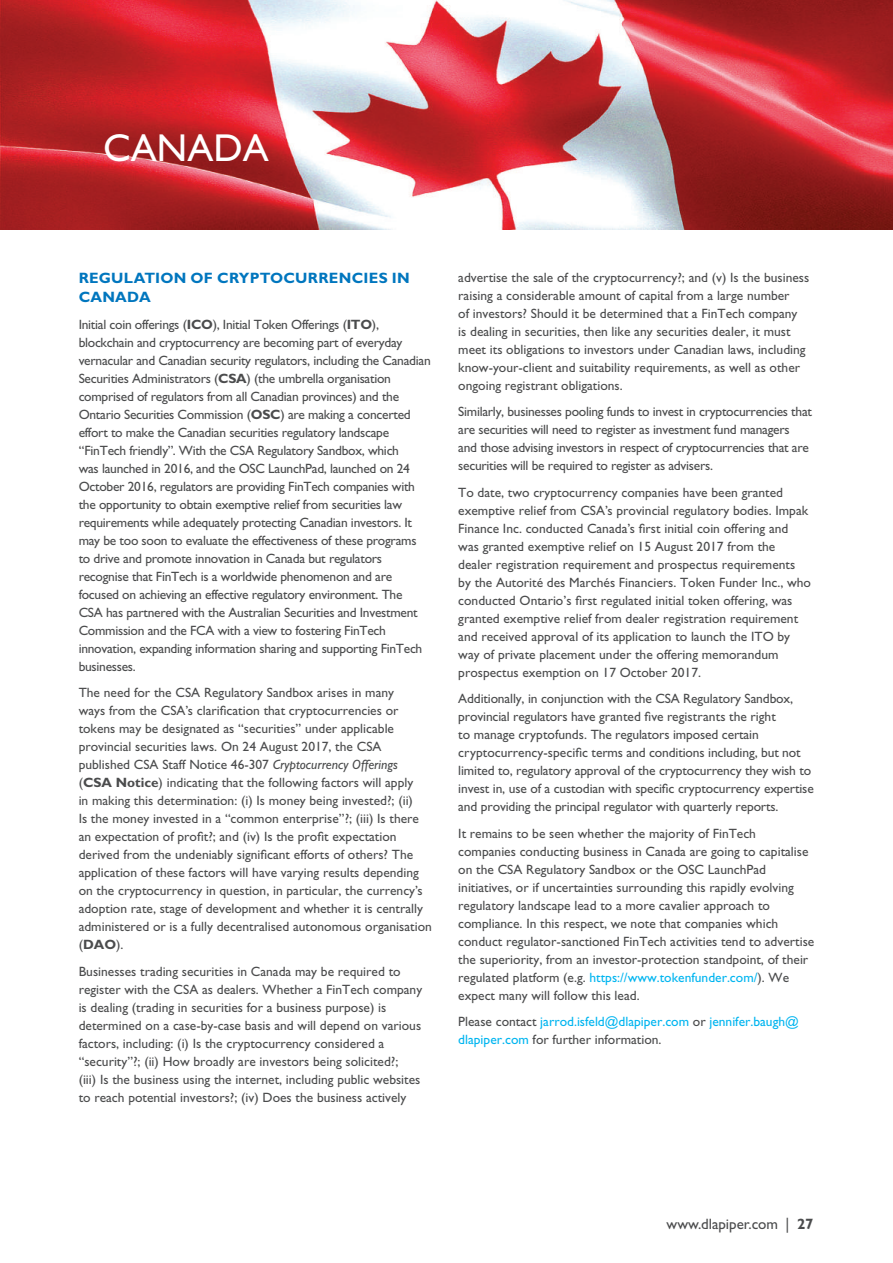
<style>
.page{position:relative;width:893px;height:1263px;background:#fff}
.page>*{position:absolute;margin:0;border:0;box-sizing:border-box;transform-origin:0 0}
.t1{font:39px "Gill Sans Std";color:#fff}
.t2{font:700 15px/19.5px "Gill Sans Std";letter-spacing:.015em;color:#0076be}
.t3{font:15px "Gill Sans Std";color:#4b4c4d}
.t4{font:13.5px/18px "Gill Sans Std";color:#4b4c4d}
.t5{font:13.5px/18px "Gill Sans Std";letter-spacing:-.02em;color:#4b4c4d}
.t6{font:13.5px/18px "Gill Sans Std";color:#00b5f0}
.s1{font-weight:700}
.s2{font-style:italic}
.s3{color:#00b5f0}
.s4{color:#4b4c4d}
</style>
<div class="page">
<svg style="left:1px;top:0;width:892px;height:230px"></svg>
<hr style="left:0;top:0;width:1px;height:230px;background:#4b4c4d">
<h1 class="t1" style="left:103px;top:125px;width:167px">CANADA</h1>
<p class="t2" style="left:79px;top:268px;width:333px">REGULATION OF CRYPTOCURRENCIES IN<br>CANADA</p>
<p class="t5" style="left:79px;top:315px;width:354px">Initial coin offerings (<span class="s1">ICO</span>), Initial Token Offerings (<span class="s1">ITO</span>), blockchain and cryptocurrency are becoming part of everyday vernacular and Canadian security regulators, including the Canadian Securities Administrators (<span class="s1">CSA</span>) (the umbrella organisation comprised of regulators from all Canadian provinces) and the Ontario Securities Commission (<span class="s1">OSC</span>) are making a concerted effort to make the Canadian securities regulatory landscape “FinTech friendly”. With the CSA Regulatory Sandbox, which<br>was launched in 2016, and the OSC LaunchPad, launched on 24<br>October 2016, regulators are providing FinTech companies with the opportunity to obtain exemptive relief from securities law requirements while adequately protecting Canadian investors. It may be too soon to evaluate the effectiveness of these programs to drive and promote innovation in Canada but regulators recognise that FinTech is a worldwide phenomenon and are focused on achieving an effective regulatory environment. The<br>CSA has partnered with the Australian Securities and Investment Commission and the FCA with a view to fostering FinTech innovation, expanding information sharing and supporting FinTech businesses.</p>
<p class="t4" style="left:79px;top:684px;width:355px">The need for the CSA Regulatory Sandbox arises in many<br>ways from the CSA’s clarification that cryptocurrencies or tokens may be designated as “securities” under applicable provincial securities laws. On 24 August 2017, the CSA published CSA Staff Notice 46-307 <span class="s2">Cryptocurrency Offerings </span>(<span class="s1">CSA Notice</span>) indicating that the following factors will apply<br>in making this determination: (i) Is money being invested?; (ii)<br>Is the money invested in a “common enterprise”?; (iii) Is there an expectation of profit?; and (iv) Is the profit expectation derived from the undeniably significant efforts of others? The application of these factors will have varying results depending on the cryptocurrency in question, in particular, the currency’s adoption rate, stage of development and whether it is centrally administered or is a fully decentralised autonomous organisation (<span class="s1">DAO</span>).</p>
<p class="t4" style="left:79px;top:962px;width:345px">Businesses trading securities in Canada may be required to register with the CSA as dealers. Whether a FinTech company is dealing (trading in securities for a business purpose) is determined on a case-by-case basis and will depend on various factors, including: (i) Is the cryptocurrency considered a “security”?; (ii) How broadly are investors being solicited?;<br>(iii) Is the business using the internet, including public websites to reach potential investors?; (iv) Does the business actively</p>
<p class="t4" style="left:458px;top:268px;width:352px">advertise the sale of the cryptocurrency?; and (v) Is the business raising a considerable amount of capital from a large number<br>of investors? Should it be determined that a FinTech company<br>is dealing in securities, then like any securities dealer, it must meet its obligations to investors under Canadian laws, including know-your-client and suitability requirements, as well as other ongoing registrant obligations.</p>
<p class="t5" style="left:458px;top:403px;width:355px">Similarly, businesses pooling funds to invest in cryptocurrencies that are securities will need to register as investment fund managers<br>and those advising investors in respect of cryptocurrencies that are securities will be required to register as advisers.</p>
<p class="t4" style="left:458px;top:483px;width:354px">To date, two cryptocurrency companies have been granted exemptive relief from CSA’s provincial regulatory bodies. Impak Finance Inc. conducted Canada’s first initial coin offering and was granted exemptive relief on 15 August 2017 from the dealer registration requirement and prospectus requirements by the Autorité des Marchés Financiers. Token Funder Inc., who conducted Ontario’s first regulated initial token offering, was granted exemptive relief from dealer registration requirement and received approval of its application to launch the ITO by way of private placement under the offering memorandum prospectus exemption on 17 October 2017.</p>
<p class="t4" style="left:458px;top:690px;width:357px">Additionally, in conjunction with the CSA Regulatory Sandbox, provincial regulators have granted five registrants the right<br>to manage cryptofunds. The regulators imposed certain cryptocurrency-specific terms and conditions including, but not limited to, regulatory approval of the cryptocurrency they wish to invest in, use of a custodian with specific cryptocurrency expertise and providing the principal regulator with quarterly reports.</p>
<p class="t4" style="left:458px;top:824px;width:358px">It remains to be seen whether the majority of FinTech companies conducting business in Canada are going to capitalise on the CSA Regulatory Sandbox or the OSC LaunchPad initiatives, or if uncertainties surrounding this rapidly evolving regulatory landscape lead to a more cavalier approach to compliance. In this respect, we note that companies which conduct regulator‑sanctioned FinTech activities tend to advertise the superiority, from an investor-protection standpoint, of their regulated platform (e.g. <span class="s3">https://www.tokenfunder.com/</span>). We expect many will follow this lead.</p>
<p class="t6" style="left:458px;top:1013px;width:342px"><span class="s4">Please contact</span> jarrod.isfeld@dlapiper.com <span class="s4">or</span> jennifer.baugh@ dlapiper.com <span class="s4">for further information.</span></p>
<p class="t3" style="left:666px;top:1216px;width:148px">www.dlapiper.com | <span class="s1">27</span></p>
</div>
